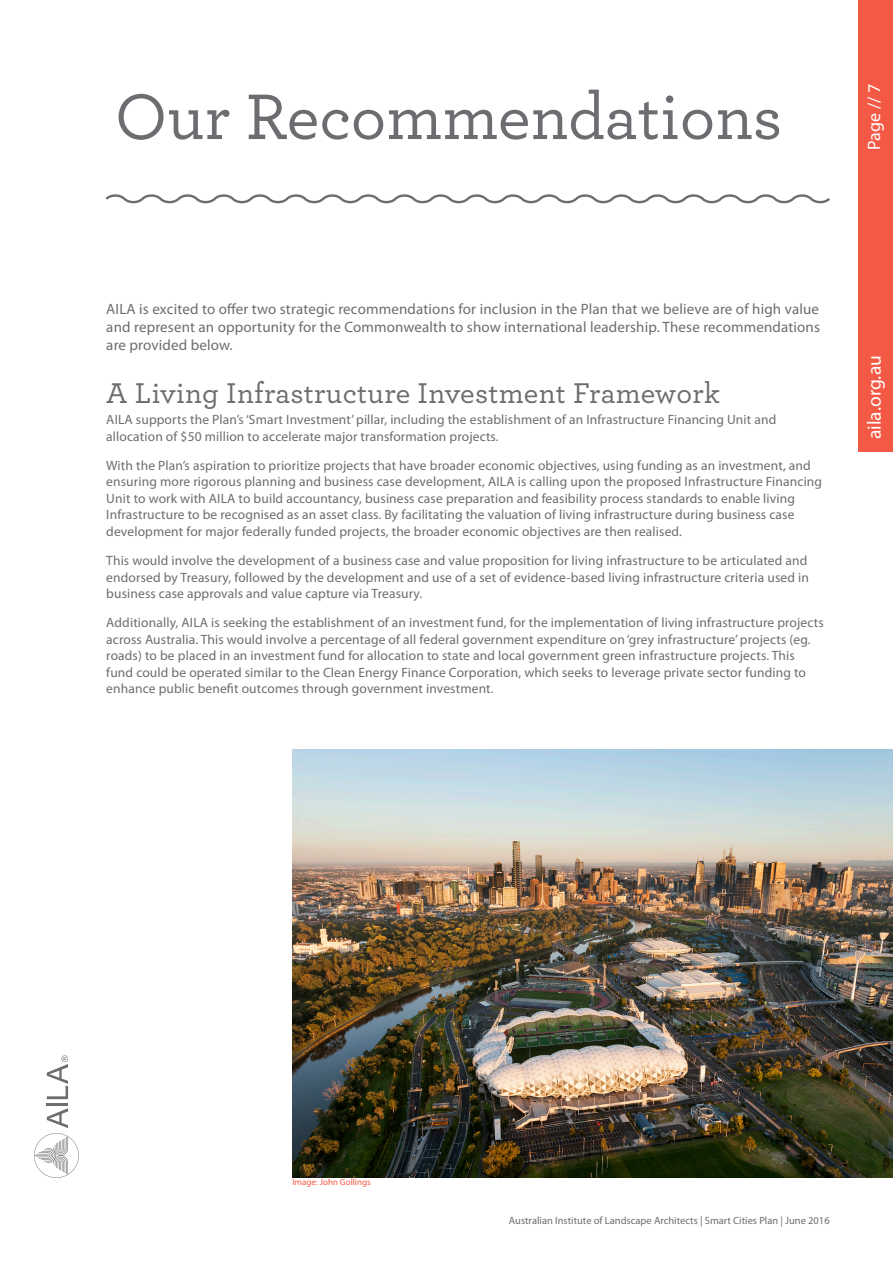
<style>
.page{position:relative;width:893px;height:1263px;background:#fff}
.page>*{position:absolute;margin:0;border:0;box-sizing:border-box;transform-origin:0 0}
.Header{font:500 67.5px "Archer";color:#6c6d70}
.Subheader{font:500 30px "Archer";letter-spacing:.01em;color:#6c6d70}
.t1{font:19.5px "Myriad Pro";color:#fff}
.t2{font:18px "Myriad Pro";color:#fff}
.Bold_1{font:15px/18px "Myriad Pro";letter-spacing:.01em;color:#6c6d70;text-align:justify}
.Body_Para{font:13.5px/16.5px "Myriad Pro";letter-spacing:.01em;color:#6c6d70}
.t3{font:10.5px "Myriad Pro";color:#6c6d70}
.Footnote{font:9px "Myriad Pro";color:#f45945}
</style>
<div class="page">
<hr style="left:47px;top:1103px;width:21px;height:3px;background:#6c6d70">
<svg style="left:34px;top:1108px;width:45px;height:70px"></svg>
<svg style="left:47px;top:1055px;width:21px;height:44px"></svg>
<div style="left:859px;top:0;width:34px;height:451px;background:#f45945"></div>
<svg style="left:105px;top:194px;width:725px;height:10px"></svg>
<img style="left:292px;top:750px;width:601px;height:428px">
<p class="Header" style="left:115px;top:68px;width:669px">Our Recommendations</p>
<h3 class="t2" style="left:863px;top:150px;width:68px;rotate:-90deg">Page // 7</h3>
<p class="Bold_1" style="left:106px;top:300px;width:715px">AILA is excited to offer two strategic recommendations for inclusion in the Plan that we believe are of high value and represent an opportunity for the Commonwealth to show international leadership. These recommendations are provided below.</p>
<p class="Subheader" style="left:106px;top:372px;width:615px">A Living Infrastructure Investment Framework</p>
<p class="Body_Para" style="left:106px;top:411px;width:671px">AILA supports the Plan’s ‘Smart Investment’ pillar, including the establishment of an Infrastructure Financing Unit and allocation of $50 million to accelerate major transformation projects.</p>
<p class="Body_Para" style="left:106px;top:457px;width:717px">With the Plan’s aspiration to prioritize projects that have broader economic objectives, using funding as an investment, and ensuring more rigorous planning and business case development, AILA is calling upon the proposed Infrastructure Financing Unit to work with AILA to build accountancy, business case preparation and feasibility process standards to enable living Infrastructure to be recognised as an asset class. By facilitating the valuation of living infrastructure during business case development for major federally funded projects, the broader economic objectives are then realised.</p>
<p class="Body_Para" style="left:106px;top:552px;width:704px;text-align:justify">This would involve the development of a business case and value proposition for living infrastructure to be articulated and endorsed by Treasury, followed by the development and use of a set of evidence-based living infrastructure criteria used in business case approvals and value capture via Treasury.</p>
<p class="Body_Para" style="left:106px;top:614px;width:719px">Additionally, AILA is seeking the establishment of an investment fund, for the implementation of living infrastructure projects across Australia. This would involve a percentage of all federal government expenditure on ‘grey infrastructure’ projects (eg. roads) to be placed in an investment fund for allocation to state and local government green infrastructure projects. This fund could be operated similar to the Clean Energy Finance Corporation, which seeks to leverage private sector funding to enhance public benefit outcomes through government investment.</p>
<h3 class="t1" style="left:862px;top:439px;width:85px;rotate:-90deg">aila.org.au</h3>
<p class="Footnote" style="left:292px;top:1176px;width:80px">Image: John Gollings</p>
<p class="t3" style="left:509px;top:1213px;width:322px">Australian Institute of Landscape Architects | Smart Cities Plan | June 2016</p>
</div>
